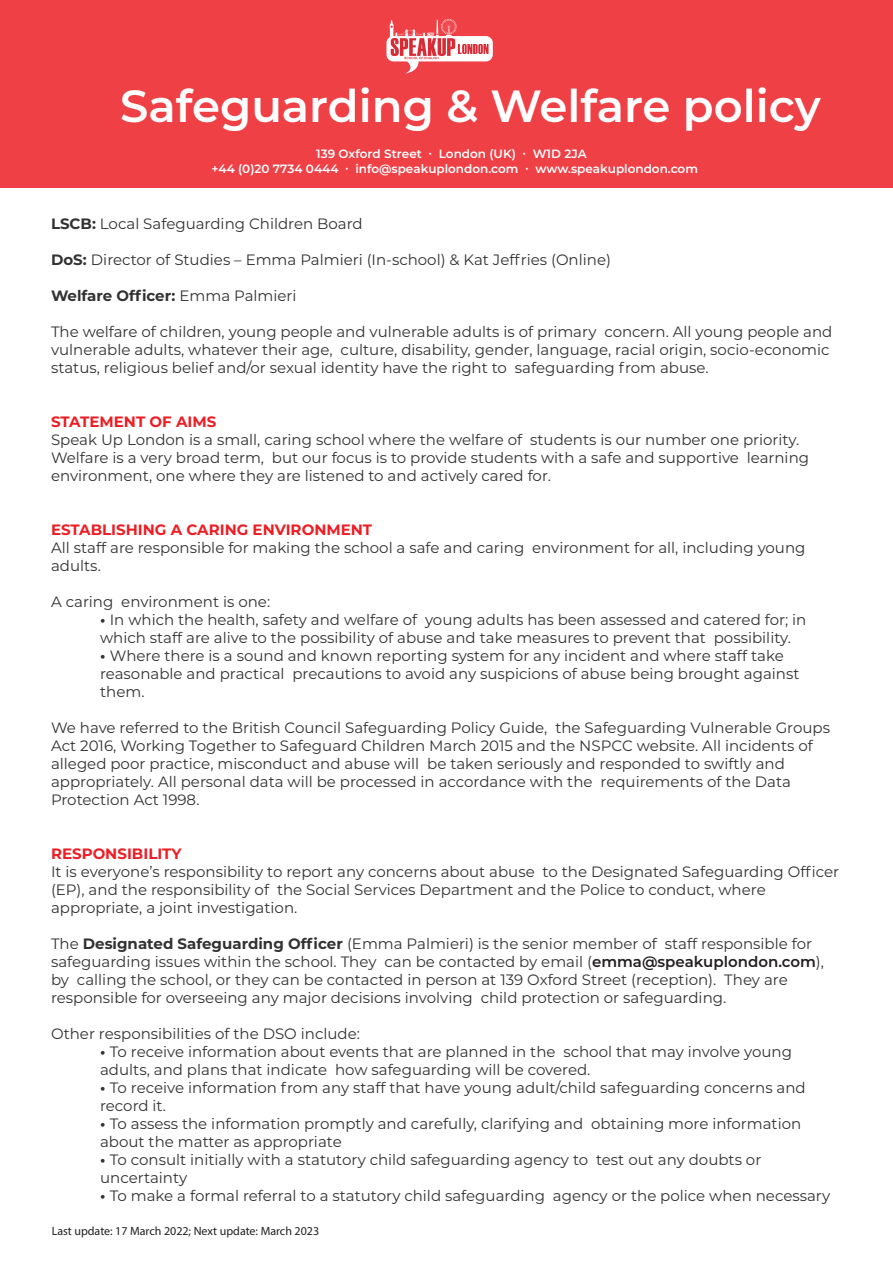
<style>
.page{position:relative;width:893px;height:1263px;background:#fff}
.page>*{position:absolute;margin:0;border:0;box-sizing:border-box;transform-origin:0 0}
.t1{font:600 45px "Montserrat";color:#fff}
.t2{font:15px/18px "Montserrat";color:#333132}
.t3{font:700 15px "Montserrat";color:#ed1d24}
.t4{font:700 15px "Montserrat";color:#333132}
.t5{font:600 12px/14.4px "Montserrat";color:#fff;text-align:center}
.t6{font:12px "Myriad Pro";color:#231f20}
.s1{font-weight:700}
.s2{font-weight:400}
.s3{font-weight:600;color:#231f20}
</style>
<div class="page">
<div style="left:0;top:0;width:893px;height:187px;background:#ef4046"></div>
<svg style="left:386px;top:19px;width:107px;height:55px"></svg>
<h1 class="t1" style="left:120px;top:74px;width:702px">Safeguarding &amp; Welfare policy</h1>
<p class="t5" style="left:211px;top:146px;width:488px">139 Oxford Street ∙ London (UK) ∙ W1D 2JA<br>+44 (0)20 7734 0444 ∙ info@speakuplondon.com ∙ www.speakuplondon.com</p>
<p class="t2" style="left:51px;top:214px;width:313px"><span class="s1">LSCB:</span> Local Safeguarding Children Board</p>
<p class="t2" style="left:51px;top:250px;width:561px"><span class="s1">DoS:</span> Director of Studies – Emma Palmieri (In-school) &amp; Kat Jeffries (Online)</p>
<p class="t4" style="left:51px;top:284px;width:247px">Welfare Officer: <span class="s2">Emma Palmieri</span></p>
<p class="t2" style="left:51px;top:322px;width:783px">The welfare of children, young people and vulnerable adults is of primary concern. All young people and vulnerable adults, whatever their age, culture, disability, gender, language, racial origin, socio-economic status, religious belief and/or sexual identity have the right to safeguarding from abuse.</p>
<p class="t3" style="left:51px;top:410px;width:167px">STATEMENT OF AIMS</p>
<p class="t2" style="left:51px;top:430px;width:760px">Speak Up London is a small, caring school where the welfare of students is our number one priority.<br>Welfare is a very broad term, but our focus is to provide students with a safe and supportive learning environment, one where they are listened to and actively cared for.</p>
<p class="t3" style="left:51px;top:518px;width:323px">ESTABLISHING A CARING ENVIRONMENT</p>
<p class="t2" style="left:51px;top:538px;width:756px">All staff are responsible for making the school a safe and caring environment for all, including young adults.</p>
<p class="t2" style="left:51px;top:592px;width:221px">A caring environment is one:</p>
<p class="t2" style="left:100px;top:610px;width:708px"><span class="s1">•</span> In which the health, safety and welfare of young adults has been assessed and catered for; in which staff are alive to the possibility of abuse and take measures to prevent that possibility.</p>
<p class="t2" style="left:100px;top:646px;width:701px"><span class="s1">•</span> Where there is a sound and known reporting system for any incident and where staff take reasonable and practical precautions to avoid any suspicions of abuse being brought against them.</p>
<p class="t2" style="left:51px;top:718px;width:781px">We have referred to the British Council Safeguarding Policy Guide, the Safeguarding Vulnerable Groups Act 2016, Working Together to Safeguard Children March 2015 and the NSPCC website. All incidents of alleged poor practice, misconduct and abuse will be taken seriously and responded to swiftly and appropriately. All personal data will be processed in accordance with the requirements of the Data Protection Act 1998.</p>
<p class="t3" style="left:51px;top:842px;width:132px">RESPONSIBILITY</p>
<p class="t2" style="left:51px;top:862px;width:790px">It is everyone’s responsibility to report any concerns about abuse to the Designated Safeguarding Officer (EP), and the responsibility of the Social Services Department and the Police to conduct, where appropriate, a joint investigation.</p>
<p class="t2" style="left:51px;top:934px;width:774px">The <span class="s1">Designated Safeguarding Officer</span> (Emma Palmieri) is the senior member of staff responsible for safeguarding issues within the school. They can be contacted by email (<span class="s3">emma@speakuplondon.com</span>), by calling the school, or they can be contacted in person at 139 Oxford Street (reception). They are responsible for overseeing any major decisions involving child protection or safeguarding.</p>
<p class="t2" style="left:51px;top:1024px;width:310px">Other responsibilities of the DSO include:</p>
<p class="t2" style="left:100px;top:1042px;width:693px"><span class="s1">•</span> To receive information about events that are planned in the school that may involve young adults, and plans that indicate how safeguarding will be covered.</p>
<p class="t2" style="left:100px;top:1078px;width:707px"><span class="s1">•</span> To receive information from any staff that have young adult/child safeguarding concerns and record it.</p>
<p class="t2" style="left:100px;top:1114px;width:703px"><span class="s1">•</span> To assess the information promptly and carefully, clarifying and obtaining more information about the matter as appropriate</p>
<p class="t2" style="left:100px;top:1150px;width:663px"><span class="s1">•</span> To consult initially with a statutory child safeguarding agency to test out any doubts or uncertainty</p>
<p class="t2" style="left:100px;top:1186px;width:732px"><span class="s1">•</span> To make a formal referral to a statutory child safeguarding agency or the police when necessary</p>
<p class="t6" style="left:52px;top:1224px;width:269px">Last update: 17 March 2022; Next update: March 2023</p>
</div>
